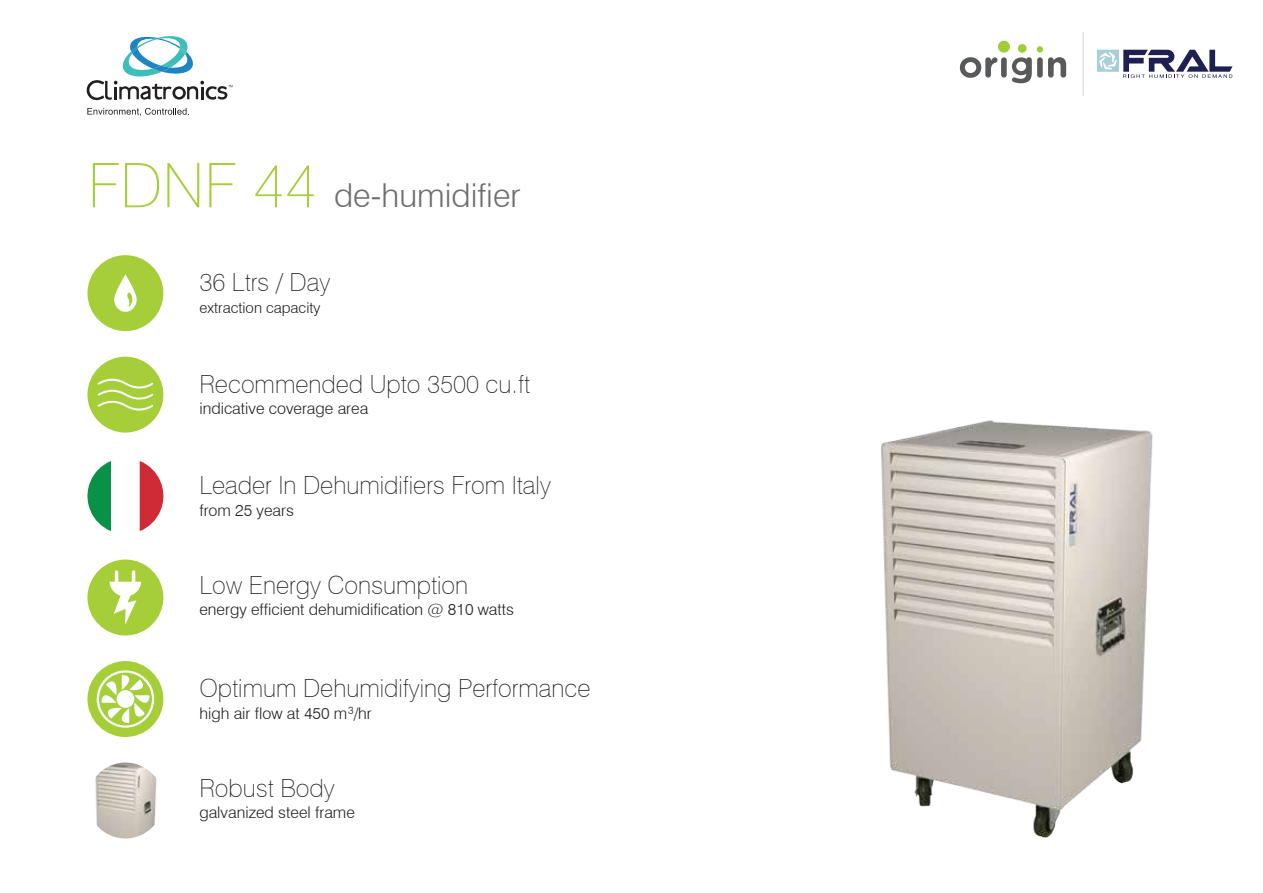
<style>
.page{position:relative;width:1263px;height:893px;background:#fff}
.page>*{position:absolute;margin:0;border:0;box-sizing:border-box;transform-origin:0 0}
.t1{font:100 61.5px "Swiss 721 BT";color:#a6ce39}
.t2{font:300 33px "Swiss 721 BT";color:#6d6e70}
.t3{font:100 25.05px "Swiss 721 BT";color:#231f20}
.t4{font:300 16.05px "Swiss 721 BT";color:#231f20}
.t5{font:300 15px "Swiss 721 BT";color:#231f20}
.t6{font:300 10.5px "Swiss 721 BT";color:#231f20}
</style>
<div class="page">
<svg style="left:87px;top:461px;width:24px;height:70px"></svg>
<svg style="left:140px;top:461px;width:23px;height:70px"></svg>
<img style="left:881px;top:420px;width:272px;height:418px">
<div style="left:87px;top:661px;width:76px;height:76px;background:#a6ce39;border-radius:50%"></div>
<div style="left:87px;top:560px;width:76px;height:75px;background:#a6ce39;border-radius:50%"></div>
<img style="left:95px;top:762px;width:62px;height:76px">
<div style="left:87px;top:357px;width:76px;height:76px;background:#a6ce39;border-radius:50%"></div>
<svg style="left:97px;top:378px;width:56px;height:33px"></svg>
<div style="left:87px;top:255px;width:76px;height:76px;background:#a6ce39;border-radius:50%"></div>
<svg style="left:114px;top:274px;width:23px;height:38px"></svg>
<svg style="left:110px;top:570px;width:31px;height:55px"></svg>
<svg style="left:97px;top:670px;width:57px;height:58px"></svg>
<svg style="left:1097px;top:50px;width:135px;height:28px"></svg>
<hr style="left:1083px;top:32px;width:1px;height:64px;background:#d1d3d4">
<div style="left:998px;top:41px;width:12px;height:12px;background:#a1cc3a;border-radius:50%"></div>
<div style="left:1018px;top:44px;width:8px;height:9px;background:#a1cc3a;border-radius:50%"></div>
<div style="left:1037px;top:46px;width:6px;height:7px;background:#a1cc3a;border-radius:50%"></div>
<svg style="left:960px;top:57px;width:37px;height:21px"></svg>
<div style="left:1001px;top:57px;width:6px;height:21px;background:#58595b;border-radius:3px"></div>
<svg style="left:1012px;top:57px;width:20px;height:26px"></svg>
<div style="left:1037px;top:57px;width:6px;height:21px;background:#58595b;border-radius:3px"></div>
<svg style="left:1048px;top:57px;width:18px;height:21px"></svg>
<svg style="left:87px;top:108px;width:102px;height:8px"></svg>
<svg style="left:86px;top:36px;width:146px;height:65px"></svg>
<h1 class="t1" style="left:88px;top:148px;width:230px">FDNF 44</h1>
<h2 class="t2" style="left:334px;top:175px;width:188px">de-humidifier</h2>
<p class="t3" style="left:199px;top:267px;width:133px">36 Ltrs / Day</p>
<p class="t5" style="left:199px;top:298px;width:123px">extraction capacity</p>
<p class="t3" style="left:199px;top:369px;width:332px">Recommended Upto 3500 cu.ft</p>
<p class="t4" style="left:199px;top:399px;width:170px">indicative coverage area</p>
<p class="t3" style="left:199px;top:470px;width:353px">Leader In Dehumidifiers From Italy</p>
<p class="t4" style="left:199px;top:500px;width:96px">from 25 years</p>
<p class="t3" style="left:199px;top:570px;width:270px">Low Energy Consumption</p>
<p class="t4" style="left:199px;top:600px;width:316px">energy efficient dehumidification @ 810 watts</p>
<p class="t3" style="left:199px;top:673px;width:393px">Optimum Dehumidifying Performance</p>
<p class="t4" style="left:199px;top:703px;width:174px">high air flow at 450 m /hr</p>
<p class="t6" style="left:348px;top:704px;width:7px">3</p>
<p class="t3" style="left:199px;top:773px;width:137px">Robust Body</p>
<p class="t4" style="left:199px;top:803px;width:157px">galvanized steel frame</p>
</div>
